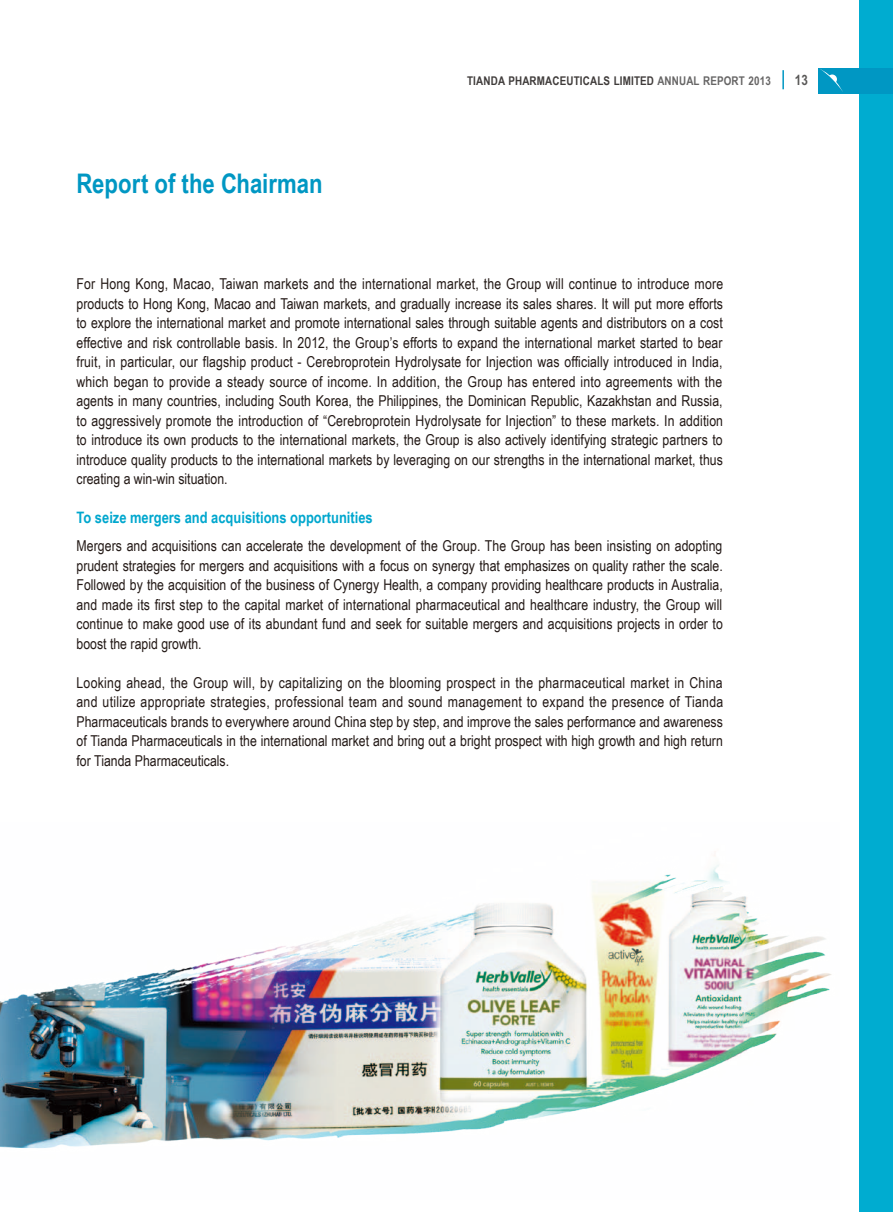
<style>
.page{position:relative;width:893px;height:1212px;background:#fff}
.page>*{position:absolute;margin:0;border:0;box-sizing:border-box;transform-origin:0 0}
.t1{font:700 27px "Arial Narrow";color:#0097c3}
.t2{font:700 15.75px "Arial Narrow";color:#00a7ce}
.t3{font:15px/19.5px "Arial Narrow";color:#231916;text-align:justify}
.t4{font:700 14.25px "Arial Narrow";color:#595857}
.t5{font:700 12px "Arial Narrow";letter-spacing:.015em;color:#3f3b3a}
.s1{color:#666565}
</style>
<div class="page">
<div style="left:859px;top:0;width:34px;height:1212px;background:#00acd0"></div>
<div style="left:819px;top:68px;width:74px;height:25px;background:#0097c3"></div>
<svg style="left:820px;top:69px;width:23px;height:23px"></svg>
<svg style="left:782px;top:70px;width:2px;height:19px"></svg>
<img style="left:0;top:855px;width:832px;height:293px">
<h1 class="t1" style="left:77px;top:163px;width:248px">Report of the Chairman</h1>
<p class="t5" style="left:467px;top:72px;width:58px">TIANDA PHARMA</p>
<p class="t5" style="left:552px;top:72px;width:220px">CEUTICALS LIMITED <span class="s1">ANNUAL REPORT 2013</span></p>
<p class="t4" style="left:795px;top:69px;width:15px">13</p>
<p class="t3" style="left:77px;top:274px;width:648px">For Hong Kong, Macao, Taiwan markets and the international market, the Group will continue to introduce more products to Hong Kong, Macao and Taiwan markets, and gradually increase its sales shares. It will put more efforts to explore the international market and promote international sales through suitable agents and distributors on a cost effective and risk controllable basis. In 2012, the Group’s efforts to expand the international market started to bear fruit, in particular, our flagship product - Cerebroprotein Hydrolysate for Injection was officially introduced in India, which began to provide a steady source of income. In addition, the Group has entered into agreements with the agents in many countries, including South Korea, the Philippines, the Dominican Republic, Kazakhstan and Russia, to aggressively promote the introduction of “Cerebroprotein Hydrolysate for Injection” to these markets. In addition to introduce its own products to the international markets, the Group is also actively identifying strategic partners to introduce quality products to the international markets by leveraging on our strengths in the international market, thus creating a win-win situation.</p>
<p class="t2" style="left:77px;top:506px;width:298px">To seize mergers and acquisitions opportunities</p>
<p class="t3" style="left:77px;top:536px;width:648px">Mergers and acquisitions can accelerate the development of the Group. The Group has been insisting on adopting prudent strategies for mergers and acquisitions with a focus on synergy that emphasizes on quality rather the scale.<br>Followed by the acquisition of the business of Cynergy Health, a company providing healthcare products in Australia, and made its first step to the capital market of international pharmaceutical and healthcare industry, the Group will continue to make good use of its abundant fund and seek for suitable mergers and acquisitions projects in order to boost the rapid growth.</p>
<p class="t3" style="left:77px;top:672px;width:648px">Looking ahead, the Group will, by capitalizing on the blooming prospect in the pharmaceutical market in China and utilize appropriate strategies, professional team and sound management to expand the presence of Tianda Pharmaceuticals brands to everywhere around China step by step, and improve the sales performance and awareness of Tianda Pharmaceuticals in the international market and bring out a bright prospect with high growth and high return for Tianda Pharmaceuticals.</p>
</div>
